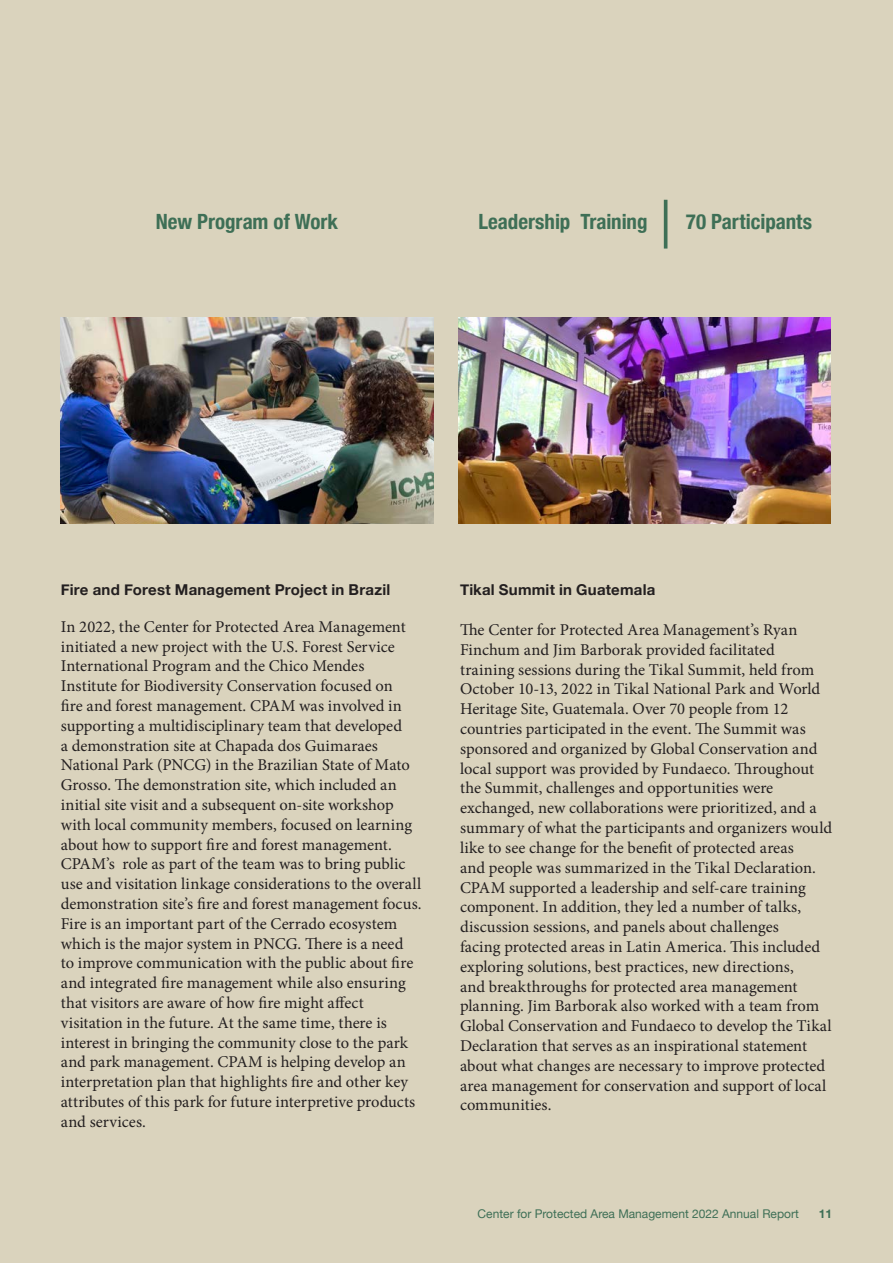
<style>
.page{position:relative;width:893px;height:1263px;background:#dad3bd}
.page>*{position:absolute;margin:0;border:0;box-sizing:border-box;transform-origin:0 0}
.t1{font:700 condensed 21px "Helvetica Neue";letter-spacing:-.005em;color:#3e6f56}
.t2{font:16.5px/19.8px "Minion Pro";color:#231f20}
.t3{font:700 15px "Helvetica Neue";letter-spacing:.015em;color:#231f20}
.t4{font:12px "Helvetica Neue";color:#3e6f56}
.t5{font:700 12px "Helvetica Neue";color:#3e6f56}
</style>
<div class="page">
<hr style="left:664px;top:200px;width:3px;height:49px;background:#3e6f56">
<img style="left:459px;top:317px;width:372px;height:206px">
<img style="left:61px;top:317px;width:372px;height:206px">
<p class="t1" style="left:156px;top:204px;width:184px">New Program of Work</p>
<p class="t1" style="left:478px;top:205px;width:171px">Leadership Training</p>
<p class="t1" style="left:686px;top:204px;width:128px">70 Participants</p>
<p class="t3" style="left:61px;top:578px;width:331px">Fire and Forest Management Project in Brazil</p>
<p class="t2" style="left:61px;top:617px;width:362px">In 2022, the Center for Protected Area Management initiated a new project with the U.S. Forest Service International Program and the Chico Mendes Institute for Biodiversity Conservation focused on<br>fire and forest management. CPAM was involved in supporting a multidisciplinary team that developed<br>a demonstration site at Chapada dos Guimaraes National Park (PNCG) in the Brazilian State of Mato Grosso. The demonstration site, which included an initial site visit and a subsequent on-site workshop with local community members, focused on learning about how to support fire and forest management.<br>CPAM’s role as part of the team was to bring public use and visitation linkage considerations to the overall demonstration site’s fire and forest management focus.<br>Fire is an important part of the Cerrado ecosystem which is the major system in PNCG. There is a need<br>to improve communication with the public about fire and integrated fire management while also ensuring that visitors are aware of how fire might affect visitation in the future. At the same time, there is interest in bringing the community close to the park and park management. CPAM is helping develop an interpretation plan that highlights fire and other key attributes of this park for future interpretive products and services.</p>
<p class="t3" style="left:460px;top:578px;width:197px">Tikal Summit in Guatemala</p>
<p class="t2" style="left:460px;top:620px;width:374px">The Center for Protected Area Management’s Ryan Finchum and Jim Barborak provided facilitated training sessions during the Tikal Summit, held from October 10-13, 2022 in Tikal National Park and World Heritage Site, Guatemala. Over 70 people from 12 countries participated in the event. The Summit was sponsored and organized by Global Conservation and local support was provided by Fundaeco. Throughout the Summit, challenges and opportunities were exchanged, new collaborations were prioritized, and a summary of what the participants and organizers would like to see change for the benefit of protected areas<br>and people was summarized in the Tikal Declaration.<br>CPAM supported a leadership and self-care training component. In addition, they led a number of talks, discussion sessions, and panels about challenges<br>facing protected areas in Latin America. This included exploring solutions, best practices, new directions,<br>and breakthroughs for protected area management planning. Jim Barborak also worked with a team from Global Conservation and Fundaeco to develop the Tikal Declaration that serves as an inspirational statement about what changes are necessary to improve protected area management for conservation and support of local communities.</p>
<p class="t4" style="left:478px;top:1205px;width:323px">Center for Protected Area Management 2022 Annual Report</p>
<p class="t5" style="left:819px;top:1204px;width:15px">11</p>
</div>
